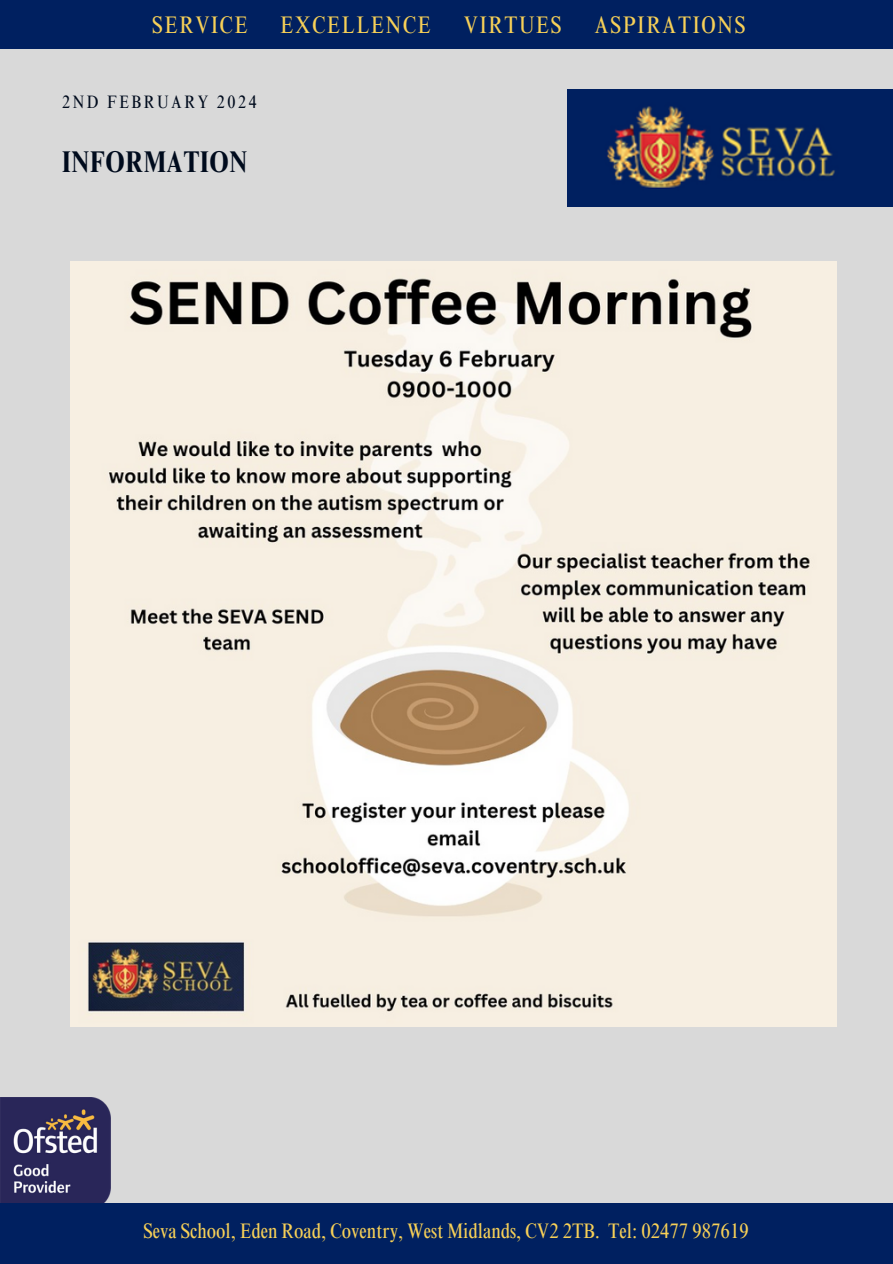
<style>
.page{position:relative;width:893px;height:1264px;background:#fff}
.page>*{position:absolute;margin:0;border:0;box-sizing:border-box;transform-origin:0 0}
.t1{font:700 condensed 30px "Times NRMT Pro";letter-spacing:.02em;color:#000b1d}
.t2{font:condensed 24px "Times NRMT Pro";letter-spacing:.07em;color:#f7d057}
.t3{font:condensed 21px "Times NRMT Pro";color:#f7d057}
.t4{font:condensed 18px "Times NRMT Pro";letter-spacing:.14em;color:#000b1d}
</style>
<div class="page">
<div style="left:0;top:0;width:892px;height:1263px;background:#d9d9d9"></div>
<img style="left:567px;top:89px;width:325px;height:117px">
<div style="left:0;top:0;width:892px;height:48px;background:#002060"></div>
<img style="left:0;top:1097px;width:110px;height:106px">
<div style="left:0;top:1203px;width:892px;height:60px;background:#002060"></div>
<img style="left:71px;top:261px;width:765px;height:765px">
<p class="t2" style="left:152px;top:16px;width:97px">SERVICE</p>
<p class="t2" style="left:280px;top:16px;width:152px">EXCELLENCE</p>
<p class="t2" style="left:463px;top:16px;width:99px">VIRTUES</p>
<p class="t2" style="left:594px;top:16px;width:152px">ASPIRATIONS</p>
<p class="t4" style="left:62px;top:95px;width:196px">2ND FEBRUARY 2024</p>
<h1 class="t1" style="left:62px;top:150px;width:187px">INFORMATION</h1>
<p class="t3" style="left:143px;top:1222px;width:606px">Seva School, Eden Road, Coventry, West Midlands, CV2 2TB. Tel: 02477 987619</p>
</div>
